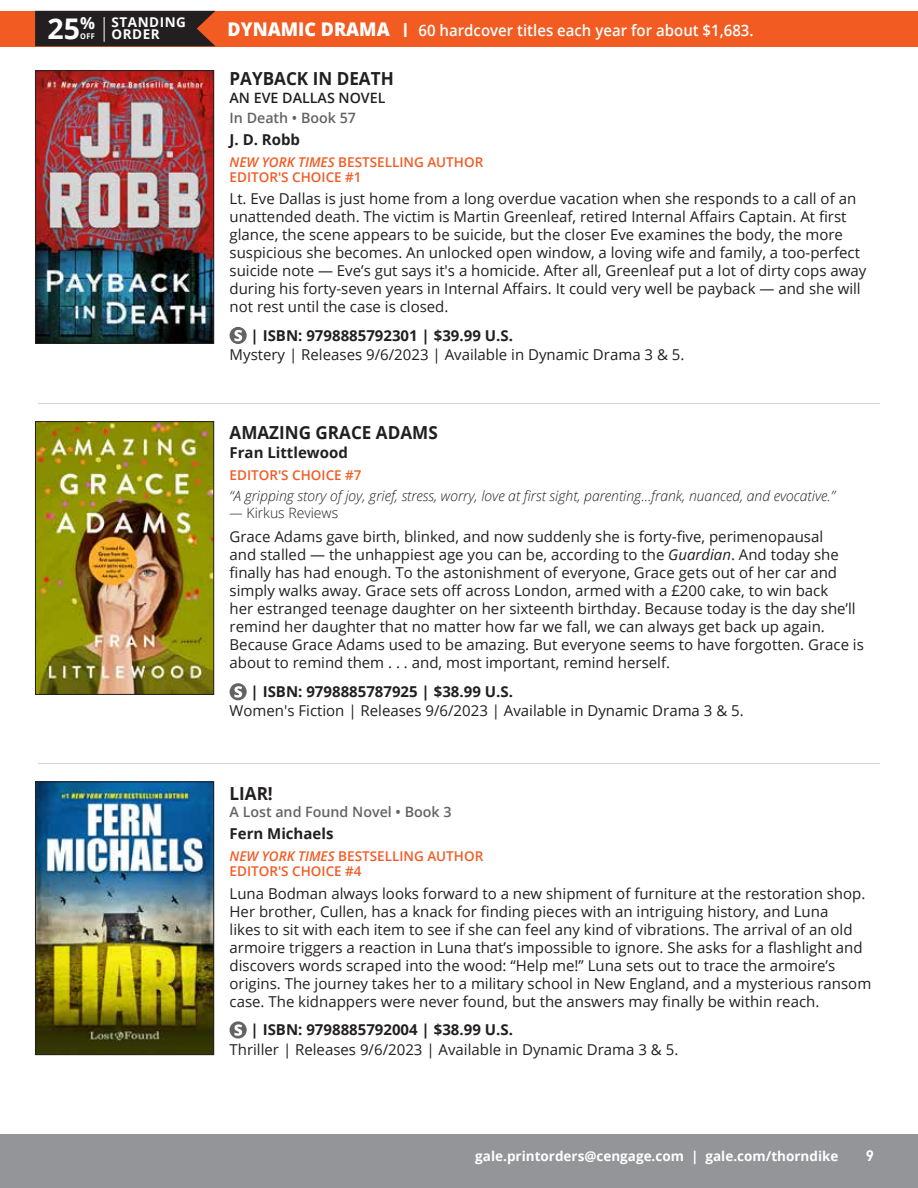
<style>
.page{position:relative;width:918px;height:1188px;background:#fff}
.page>*{position:absolute;margin:0;border:0;box-sizing:border-box;transform-origin:0 0}
.t1{font:700 28.5px "Open Sans";color:#fff}
.t2{font:700 18px "Open Sans";color:#231f20;scale:.95 1}
.t3{font:600 15.75px "Open Sans";color:#fff;scale:.95 1}
.t4{font:15px/18px "Open Sans";color:#231f20}
.t5{font:700 15px "Open Sans";color:#231f20}
.t6{font:700 15px "DIN Offc";color:#fff}
.t7{font:italic 300 14.25px "Open Sans";color:#231f20}
.t8{font:600 14.25px "Open Sans";color:#636366}
.t9{font:600 14.25px "Open Sans";color:#231f20}
.t10{font:300 14.25px "Open Sans";color:#231f20}
.t11{font:600 13.5px/15px "Open Sans";color:#f15b24}
.t12{font:700 13.5px "Open Sans";color:#fff}
.t13{font:700 13.5px/12px "Open Sans";letter-spacing:.04em;color:#fff}
.s1{font-weight:800;font-size:18.9px}
.s2{font-size:19.5px}
.s3{font-size:7.8px}
.s4{font-style:italic}
</style>
<div class="page">
<div style="left:0;top:1134px;width:918px;height:54px;background:#939598"></div>
<div style="left:0;top:11px;width:918px;height:35px;background:#f25b21"></div>
<div style="left:35px;top:11px;width:180px;height:35px;background:#231f20"></div>
<svg style="left:230px;top:683px;width:17px;height:17px"></svg>
<svg style="left:230px;top:1021px;width:17px;height:18px"></svg>
<img style="left:37px;top:423px;width:175px;height:270px">
<div style="left:35px;top:421px;width:179px;height:274px;border:1px solid #231f20"></div>
<img style="left:37px;top:784px;width:175px;height:269px">
<div style="left:35px;top:782px;width:179px;height:273px;border:1px solid #231f20"></div>
<hr style="left:38px;top:403px;width:842px;height:1px;background:#d1d2d4">
<svg style="left:230px;top:327px;width:17px;height:17px"></svg>
<img style="left:37px;top:72px;width:175px;height:270px">
<div style="left:35px;top:70px;width:179px;height:274px;border:1px solid #231f20"></div>
<hr style="left:38px;top:763px;width:842px;height:1px;background:#d1d2d4">
<h1 class="t1" style="left:47px;top:8px;width:49px">25<sup>%</sup></h1>
<p class="t3" style="left:228px;top:19px;width:555px"><span class="s1">DYNAMIC DRAMA</span> <span class="s2">I</span> 60 hardcover titles each year for about $1,683.</p>
<p class="t13" style="left:80px;top:16px;width:107px;text-indent:31px">STANDING<br><span class="s3">OFF</span> ORDER</p>
<p class="t2" style="left:230px;top:66px;width:174px">PAYBACK IN DEATH</p>
<p class="t9" style="left:230px;top:88px;width:157px">AN EVE DALLAS NOVEL</p>
<p class="t8" style="left:230px;top:108px;width:128px">In Death • Book 57</p>
<p class="t5" style="left:230px;top:129px;width:72px">J. D. Robb</p>
<p class="t11" style="left:230px;top:154px;width:255px"><span class="s4">NEW YORK TIMES</span> BESTSELLING AUTHOR<br>EDITOR'S CHOICE #1</p>
<p class="t4" style="left:230px;top:189px;width:638px">Lt. Eve Dallas is just home from a long overdue vacation when she responds to a call of an unattended death. The victim is Martin Greenleaf, retired Internal Affairs Captain. At first glance, the scene appears to be suicide, but the closer Eve examines the body, the more suspicious she becomes. An unlocked open window, a loving wife and family, a too-perfect suicide note — Eve’s gut says it's a homicide. After all, Greenleaf put a lot of dirty cops away during his forty-seven years in Internal Affairs. It could very well be payback — and she will not rest until the case is closed.</p>
<p class="t5" style="left:251px;top:325px;width:264px">| ISBN: 9798885792301 | $39.99 U.S.</p>
<p class="t4" style="left:230px;top:345px;width:456px">Mystery | Releases 9/6/2023 | Available in Dynamic Drama 3 &amp; 5.</p>
<p class="t2" style="left:230px;top:420px;width:221px">AMAZING GRACE ADAMS</p>
<p class="t5" style="left:230px;top:442px;width:120px">Fran Littlewood</p>
<p class="t11" style="left:230px;top:468px;width:134px">EDITOR'S CHOICE #7</p>
<p class="t7" style="left:230px;top:486px;width:607px">“A gripping story of joy, grief, stress, worry, love at first sight, parenting...frank, nuanced, and evocative.”</p>
<p class="t10" style="left:230px;top:503px;width:110px"><span class="s4">—</span> Kirkus Reviews</p>
<p class="t4" style="left:230px;top:528px;width:636px">Grace Adams gave birth, blinked, and now suddenly she is forty-five, perimenopausal<br>and stalled — the unhappiest age you can be, according to the <span class="s4">Guardian</span>. And today she finally has had enough. To the astonishment of everyone, Grace gets out of her car and simply walks away. Grace sets off across London, armed with a £200 cake, to win back<br>her estranged teenage daughter on her sixteenth birthday. Because today is the day she’ll remind her daughter that no matter how far we fall, we can always get back up again.<br>Because Grace Adams used to be amazing. But everyone seems to have forgotten. Grace is about to remind them . . . and, most important, remind herself.</p>
<p class="t5" style="left:251px;top:681px;width:264px">| ISBN: 9798885787925 | $38.99 U.S.</p>
<p class="t4" style="left:230px;top:702px;width:516px">Women's Fiction | Releases 9/6/2023 | Available in Dynamic Drama 3 &amp; 5.</p>
<p class="t2" style="left:230px;top:780px;width:47px">LIAR!</p>
<p class="t8" style="left:230px;top:802px;width:223px">A Lost and Found Novel • Book 3</p>
<p class="t5" style="left:230px;top:823px;width:105px">Fern Michaels</p>
<p class="t11" style="left:230px;top:849px;width:255px"><span class="s4">NEW YORK TIMES</span> BESTSELLING AUTHOR<br>EDITOR'S CHOICE #4</p>
<p class="t4" style="left:230px;top:884px;width:643px">Luna Bodman always looks forward to a new shipment of furniture at the restoration shop.<br>Her brother, Cullen, has a knack for finding pieces with an intriguing history, and Luna<br>likes to sit with each item to see if she can feel any kind of vibrations. The arrival of an old armoire triggers a reaction in Luna that’s impossible to ignore. She asks for a flashlight and discovers words scraped into the wood: “Help me!” Luna sets out to trace the armoire’s origins. The journey takes her to a military school in New England, and a mysterious ransom case. The kidnappers were never found, but the answers may finally be within reach.</p>
<p class="t5" style="left:251px;top:1019px;width:264px">| ISBN: 9798885792004 | $38.99 U.S.</p>
<p class="t4" style="left:230px;top:1040px;width:450px">Thriller | Releases 9/6/2023 | Available in Dynamic Drama 3 &amp; 5.</p>
<p class="t12" style="left:475px;top:1146px;width:365px">gale.printorders@cengage.com | gale.com/thorndike</p>
<p class="t6" style="left:866px;top:1146px;width:10px">9</p>
</div>
